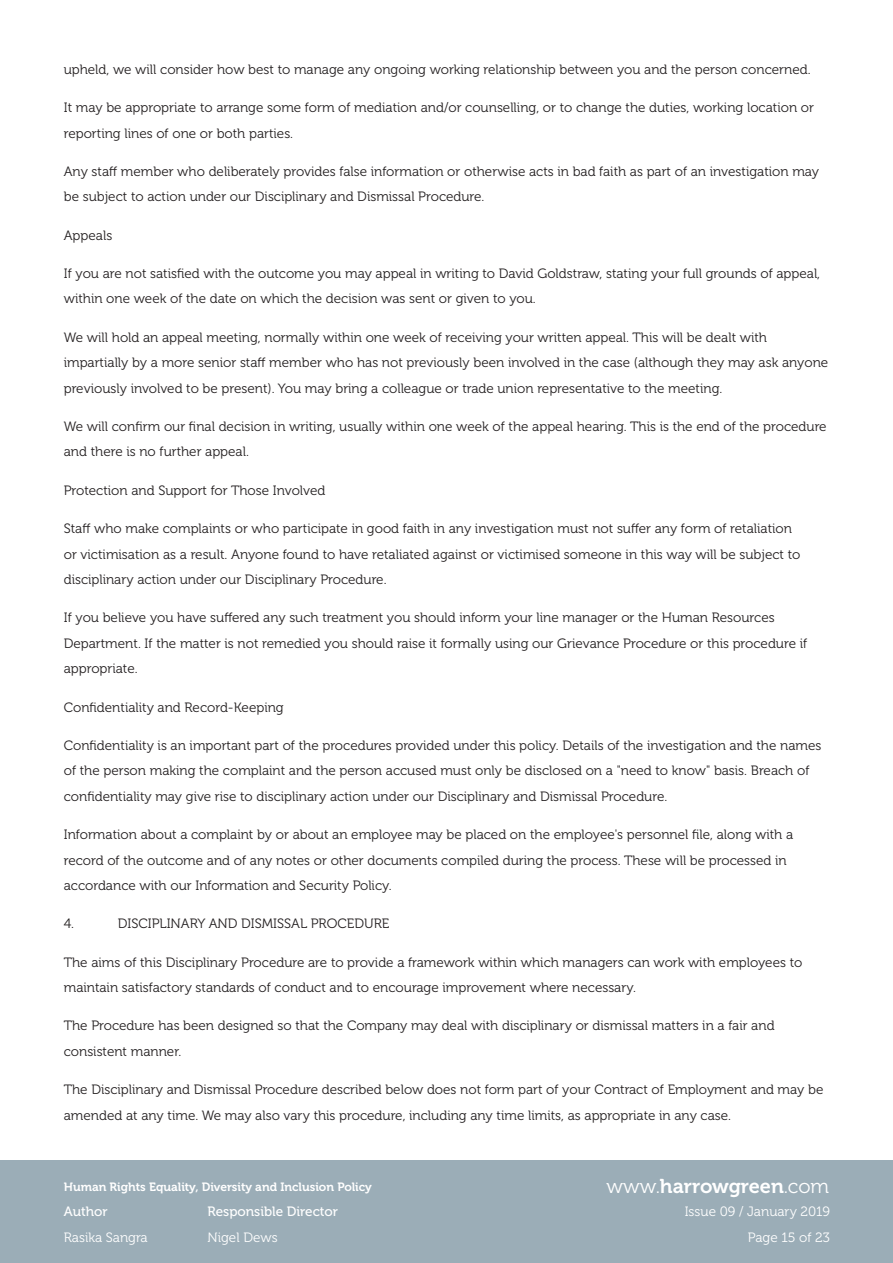
<style>
.page{position:relative;width:893px;height:1263px;background:#fff}
.page>*{position:absolute;margin:0;border:0;box-sizing:border-box;transform-origin:0 0}
.t1{font:19.95px "Museo 700";color:#fff}
.t2{font:13.5px/25.5px "Museo 300";color:#231f20}
.t3{font:13.5px/25.5px "Museo 300";color:#fff;text-align:right}
.t4{font:13.5px "Museo 500";color:#fff}
.t5{font:12px "Museo 700";color:#fff}
.s1{font-family:"Museo 300"}
</style>
<div class="page">
<div style="left:0;top:1160px;width:893px;height:103px;background:#9badb7"></div>
<p class="t2" style="left:64px;top:57px;width:748px">upheld, we will consider how best to manage any ongoing working relationship between you and the person concerned.</p>
<p class="t2" style="left:64px;top:95px;width:752px">It may be appropriate to arrange some form of mediation and/or counselling, or to change the duties, working location or reporting lines of one or both parties.</p>
<p class="t2" style="left:64px;top:159px;width:757px">Any staff member who deliberately provides false information or otherwise acts in bad faith as part of an investigation may be subject to action under our Disciplinary and Dismissal Procedure.</p>
<p class="t2" style="left:64px;top:223px;width:50px">Appeals</p>
<p class="t2" style="left:64px;top:261px;width:758px">If you are not satisfied with the outcome you may appeal in writing to David Goldstraw, stating your full grounds of appeal, within one week of the date on which the decision was sent or given to you.</p>
<p class="t2" style="left:64px;top:325px;width:766px">We will hold an appeal meeting, normally within one week of receiving your written appeal. This will be dealt with impartially by a more senior staff member who has not previously been involved in the case (although they may ask anyone previously involved to be present). You may bring a colleague or trade union representative to the meeting.</p>
<p class="t2" style="left:64px;top:414px;width:764px">We will confirm our final decision in writing, usually within one week of the appeal hearing. This is the end of the procedure and there is no further appeal.</p>
<p class="t2" style="left:64px;top:478px;width:263px">Protection and Support for Those Involved</p>
<p class="t2" style="left:64px;top:516px;width:738px">Staff who make complaints or who participate in good faith in any investigation must not suffer any form of retaliation or victimisation as a result. Anyone found to have retaliated against or victimised someone in this way will be subject to disciplinary action under our Disciplinary Procedure.</p>
<p class="t2" style="left:64px;top:605px;width:745px">If you believe you have suffered any such treatment you should inform your line manager or the Human Resources<br>Department. If the matter is not remedied you should raise it formally using our Grievance Procedure or this procedure if appropriate.</p>
<p class="t2" style="left:64px;top:694px;width:221px">Confidentiality and Record-Keeping</p>
<p class="t2" style="left:64px;top:733px;width:759px">Confidentiality is an important part of the procedures provided under this policy. Details of the investigation and the names of the person making the complaint and the person accused must only be disclosed on a "need to know" basis. Breach of confidentiality may give rise to disciplinary action under our Disciplinary and Dismissal Procedure.</p>
<p class="t2" style="left:64px;top:822px;width:731px">Information about a complaint by or about an employee may be placed on the employee's personnel file, along with a record of the outcome and of any notes or other documents compiled during the process. These will be processed in accordance with our Information and Security Policy.</p>
<p class="t2" style="left:64px;top:911px;width:12px">4.</p>
<p class="t2" style="left:118px;top:911px;width:273px">DISCIPLINARY AND DISMISSAL PROCEDURE</p>
<p class="t2" style="left:64px;top:949px;width:740px">The aims of this Disciplinary Procedure are to provide a framework within which managers can work with employees to maintain satisfactory standards of conduct and to encourage improvement where necessary.</p>
<p class="t2" style="left:64px;top:1013px;width:712px">The Procedure has been designed so that the Company may deal with disciplinary or dismissal matters in a fair and consistent manner.</p>
<p class="t2" style="left:64px;top:1077px;width:761px">The Disciplinary and Dismissal Procedure described below does not form part of your Contract of Employment and may be amended at any time. We may also vary this procedure, including any time limits, as appropriate in any case.</p>
<p class="t5" style="left:64px;top:1180px;width:310px">Human Rights Equality, Diversity and Inclusion Policy</p>
<h1 class="t1" style="left:606px;top:1175px;width:224px"><span class="s1">www.</span>harrowgreen<span class="s1">.com</span></h1>
<p class="t4" style="left:64px;top:1204px;width:45px">Author</p>
<p class="t3" style="left:64px;top:1224px;width:85px">Rasika Sangra</p>
<p class="t4" style="left:207px;top:1204px;width:132px">Responsible Director</p>
<p class="t3" style="left:207px;top:1224px;width:72px">Nigel Dews</p>
<p class="t3" style="left:685px;top:1199px;width:147px">Issue 09 / January 2019<br>Page 15 of 23</p>
</div>
